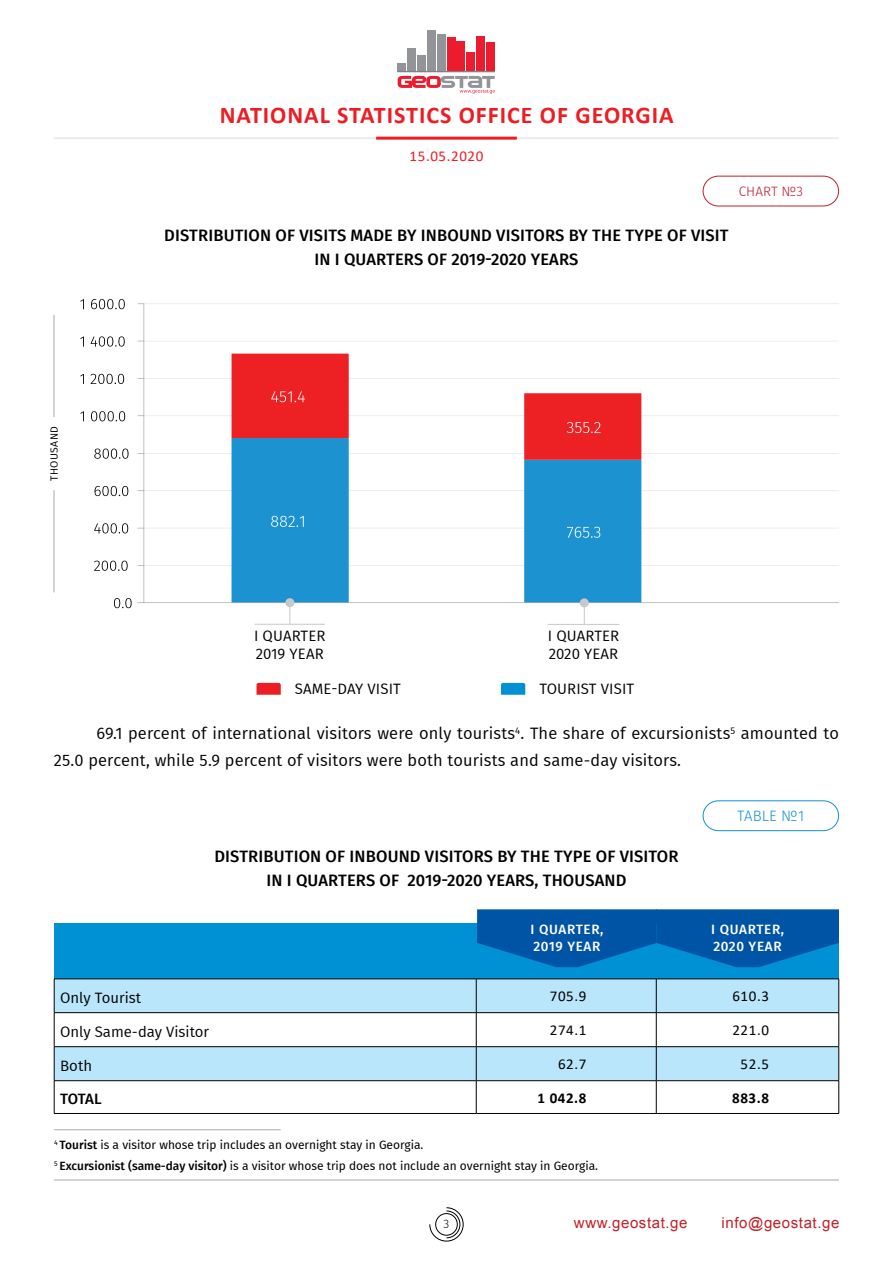
<style>
.page{position:relative;width:893px;height:1263px;background:#fff}
.page>*{position:absolute;margin:0;border:0;box-sizing:border-box;transform-origin:0 0}
.t1{font:700 24px "Calibri";letter-spacing:.04em;color:#ed1d24}
.t2{font:500 16.5px/24px "Fira GO";letter-spacing:.01em;color:#000;text-align:center}
.t3{font:16.5px/27px "Fira GO";letter-spacing:.01em;color:#000}
.t4{font:15px/18px "Fira GO";color:#000}
.t5{font:15px "BPG Ingiri Arial";letter-spacing:.04em;color:#c12026}
.t6{font:15px "Calibri";letter-spacing:.04em;color:#000}
.t7{font:700 15px "Calibri";letter-spacing:.04em;color:#000}
.t8{font:15px "Calibri";letter-spacing:.04em;color:#ed1d24}
.t9{font:300 15px "Fira GO";letter-spacing:.01em;color:#1192d1}
.t10{font:500 15px "Fira GO";letter-spacing:-.025em;color:#000}
.t11{font:500 13.5px/16.5px "Fira GO";letter-spacing:.05em;color:#fff}
.t12{font:300 13.5px "Fira GO";letter-spacing:.01em;color:#be1728}
.t13{font:12px/21px "Fira GO";color:#000}
.t14{font:300 12px "Fira GO";color:#000}
.t15{font:10.5px "Fira GO";letter-spacing:.04em;color:#000}
.s1{font-weight:500}
</style>
<div class="page">
<svg style="left:429px;top:1207px;width:35px;height:34px"></svg>
<hr style="left:54px;top:1179px;width:785px;height:1px;background:#a7a9ac">
<hr style="left:54px;top:137px;width:785px;height:2px;background:#e6e7e8">
<hr style="left:376px;top:137px;width:141px;height:3px;background:#ed1d24">
<div style="left:398px;top:63px;width:8px;height:9px;background:#929497"></div>
<div style="left:407px;top:48px;width:9px;height:24px;background:#929497"></div>
<div style="left:417px;top:56px;width:9px;height:16px;background:#929497"></div>
<div style="left:427px;top:31px;width:9px;height:41px;background:#929497"></div>
<div style="left:437px;top:35px;width:9px;height:37px;background:#929497"></div>
<div style="left:447px;top:37px;width:8px;height:35px;background:#ec1b2e"></div>
<div style="left:457px;top:42px;width:8px;height:30px;background:#ec1b2e"></div>
<div style="left:466px;top:52px;width:9px;height:20px;background:#ec1b2e"></div>
<div style="left:476px;top:36px;width:9px;height:36px;background:#ec1b2e"></div>
<div style="left:486px;top:42px;width:9px;height:30px;background:#ec1b2e"></div>
<hr style="left:398px;top:71px;width:97px;height:1px;background:#808184">
<svg style="left:398px;top:76px;width:97px;height:18px"></svg>
<hr style="left:54px;top:1129px;width:226px;height:1px;background:#a7a9ac">
<div style="left:703px;top:176px;width:136px;height:30px;border:1px solid #c12026;border-radius:15px"></div>
<svg style="left:257px;top:683px;width:24px;height:12px"></svg>
<svg style="left:501px;top:683px;width:24px;height:12px"></svg>
<svg style="left:80px;top:411px;width:4px;height:10px"></svg>
<svg style="left:80px;top:374px;width:4px;height:10px"></svg>
<svg style="left:80px;top:337px;width:4px;height:10px"></svg>
<svg style="left:80px;top:299px;width:4px;height:10px"></svg>
<hr style="left:255px;top:624px;width:70px;height:1px;background:#c7c8ca">
<hr style="left:548px;top:624px;width:71px;height:1px;background:#c7c8ca">
<svg style="left:91px;top:299px;width:748px;height:325px"></svg>
<div style="left:54px;top:924px;width:603px;height:55px;background:#0091d4"></div>
<div style="left:656px;top:924px;width:183px;height:55px;background:#0091d4"></div>
<svg style="left:477px;top:909px;width:362px;height:58px"></svg>
<svg style="left:55px;top:979px;width:783px;height:134px"></svg>
<hr style="left:476px;top:979px;width:1px;height:33px;background:#000">
<hr style="left:476px;top:1013px;width:1px;height:33px;background:#000">
<hr style="left:476px;top:1047px;width:1px;height:33px;background:#000">
<hr style="left:476px;top:1081px;width:1px;height:32px;background:#000">
<hr style="left:656px;top:979px;width:1px;height:33px;background:#000">
<hr style="left:838px;top:979px;width:1px;height:33px;background:#000">
<hr style="left:656px;top:1013px;width:1px;height:33px;background:#000">
<hr style="left:838px;top:1013px;width:1px;height:33px;background:#000">
<hr style="left:656px;top:1047px;width:1px;height:33px;background:#000">
<hr style="left:838px;top:1047px;width:1px;height:33px;background:#000">
<hr style="left:656px;top:1081px;width:1px;height:32px;background:#000">
<hr style="left:838px;top:1081px;width:1px;height:32px;background:#000">
<hr style="left:54px;top:978px;width:422px;height:1px;background:#000">
<hr style="left:54px;top:979px;width:1px;height:33px;background:#000">
<hr style="left:476px;top:978px;width:180px;height:1px;background:#000">
<hr style="left:656px;top:978px;width:183px;height:1px;background:#000">
<hr style="left:54px;top:1012px;width:422px;height:1px;background:#000">
<hr style="left:54px;top:1013px;width:1px;height:33px;background:#000">
<hr style="left:476px;top:1012px;width:180px;height:1px;background:#000">
<hr style="left:656px;top:1012px;width:183px;height:1px;background:#000">
<hr style="left:54px;top:1046px;width:422px;height:1px;background:#000">
<hr style="left:54px;top:1047px;width:1px;height:33px;background:#000">
<hr style="left:476px;top:1046px;width:180px;height:1px;background:#000">
<hr style="left:656px;top:1046px;width:183px;height:1px;background:#000">
<hr style="left:54px;top:1080px;width:422px;height:1px;background:#000">
<hr style="left:54px;top:1081px;width:1px;height:32px;background:#000">
<hr style="left:476px;top:1080px;width:180px;height:1px;background:#000">
<hr style="left:656px;top:1080px;width:183px;height:1px;background:#000">
<hr style="left:54px;top:1113px;width:422px;height:1px;background:#000">
<hr style="left:476px;top:1113px;width:180px;height:1px;background:#000">
<hr style="left:656px;top:1113px;width:183px;height:1px;background:#000">
<div style="left:703px;top:800px;width:136px;height:31px;border:1px solid #1192d1;border-radius:15px"></div>
<hr style="left:54px;top:315px;width:1px;height:102px;background:#a7a9ac">
<hr style="left:54px;top:490px;width:1px;height:102px;background:#a7a9ac">
<h1 class="t1" style="left:220px;top:98px;width:455px">NATIONAL STATISTICS OFFICE OF GEORGIA</h1>
<p class="t15" style="left:48px;top:481px;width:57px;rotate:-90deg">THOUSAND</p>
<p class="t8" style="left:410px;top:145px;width:75px">15.05.2020</p>
<p class="t12" style="left:739px;top:183px;width:66px">CHART №3</p>
<p class="t2" style="left:164px;top:224px;width:566px">DISTRIBUTION OF VISITS MADE BY INBOUND VISITORS BY THE TYPE OF VISIT<br>IN I QUARTERS OF 2019-2020 YEARS</p>
<p class="t4" style="left:254px;top:627px;width:73px">I QUARTER<br>2019 YEAR</p>
<p class="t4" style="left:548px;top:627px;width:73px">I QUARTER<br>2020 YEAR</p>
<p class="t4" style="left:295px;top:679px;width:108px">SAME-DAY VISIT</p>
<p class="t4" style="left:539px;top:679px;width:96px">TOURIST VISIT</p>
<p class="t3" style="left:54px;top:720px;width:786px;text-indent:43px">69.1 percent of international visitors were only tourists<sup>4</sup>. The share of excursionists<sup>5</sup> amounted to<br>25.0 percent, while 5.9 percent of visitors were both tourists and same-day visitors.</p>
<p class="t9" style="left:737px;top:807px;width:69px">TABLE №1</p>
<p class="t2" style="left:214px;top:844px;width:466px">DISTRIBUTION OF INBOUND VISITORS BY THE TYPE OF VISITOR<br>IN I QUARTERS OF 2019-2020 YEARS, THOUSAND</p>
<p class="t11" style="left:531px;top:921px;width:74px">I QUARTER,<br>2019 YEAR</p>
<p class="t11" style="left:711px;top:921px;width:74px">I QUARTER,<br>2020 YEAR</p>
<p class="t4" style="left:60px;top:988px;width:82px">Only Tourist</p>
<p class="t6" style="left:550px;top:986px;width:38px">705.9</p>
<p class="t6" style="left:732px;top:986px;width:38px">610.3</p>
<p class="t4" style="left:60px;top:1022px;width:151px">Only Same-day Visitor</p>
<p class="t6" style="left:550px;top:1020px;width:38px">274.1</p>
<p class="t6" style="left:732px;top:1020px;width:38px">221.0</p>
<p class="t4" style="left:60px;top:1056px;width:33px">Both</p>
<p class="t6" style="left:558px;top:1054px;width:30px">62.7</p>
<p class="t6" style="left:741px;top:1054px;width:30px">52.5</p>
<p class="t10" style="left:60px;top:1090px;width:43px">TOTAL</p>
<p class="t7" style="left:537px;top:1087px;width:51px">1 042.8</p>
<p class="t7" style="left:732px;top:1087px;width:38px">883.8</p>
<p class="t13" style="left:54px;top:1134px;width:546px"><sup>4</sup> <span class="s1">Tourist</span> is a visitor whose trip includes an overnight stay in Georgia.<br><sup>5</sup> <span class="s1">Excursionist (same-day visitor)</span> is a visitor whose trip does not include an overnight stay in Georgia.</p>
<p class="t14" style="left:444px;top:1217px;width:7px">3</p>
<p class="t5" style="left:574px;top:1213px;width:115px">www.geostat.ge</p>
<p class="t5" style="left:722px;top:1213px;width:119px">info@geostat.ge</p>
</div>
